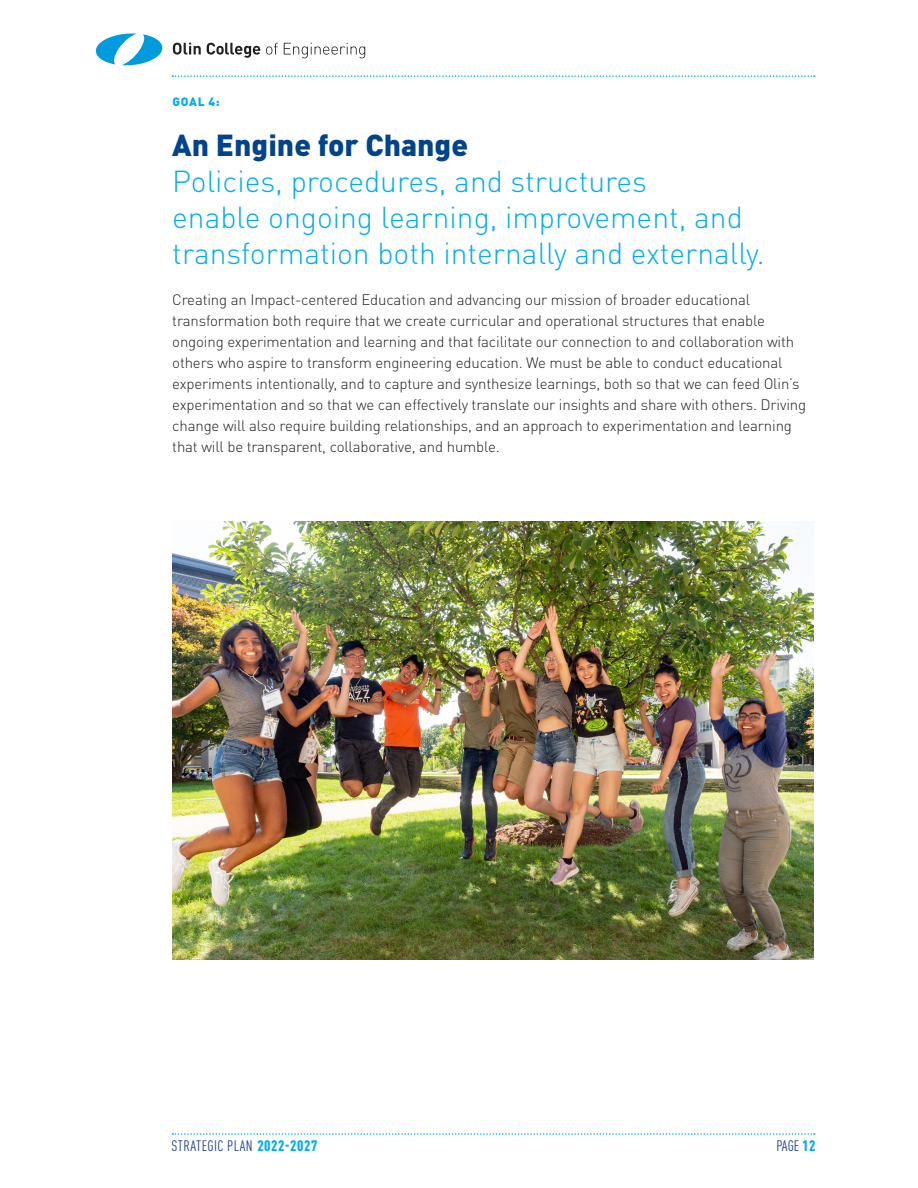
<style>
.page{position:relative;width:918px;height:1188px;background:#fff}
.page>*{position:absolute;margin:0;border:0;box-sizing:border-box;transform-origin:0 0}
.running_head{font:300 30px/36px "DINOT";color:#00aeef}
.Body_1st{font:300 15px/21px "DINOT";letter-spacing:-.01em;color:#231f20}
.t1{font:condensed 15px "DINOT";letter-spacing:.03em;color:#253f8e}
.Body_1st-2{font:900 12px "DINOT";color:#00aeef}
.s1{font-weight:900;color:#01448c}
.s2{font-weight:900;color:#00aeef}
</style>
<div class="page">
<svg style="left:173px;top:43px;width:192px;height:15px"></svg>
<svg style="left:95px;top:33px;width:68px;height:33px"></svg>
<svg style="left:172px;top:1133px;width:643px;height:2px"></svg>
<svg style="left:172px;top:75px;width:643px;height:2px"></svg>
<img style="left:172px;top:522px;width:642px;height:437px">
<p class="Body_1st-2" style="left:172px;top:94px;width:49px">GOAL 4:</p>
<p class="running_head" style="left:172px;top:127px;width:594px"><span class="s1">An Engine for Change<br></span>Policies, procedures, and structures<br>enable ongoing learning, improvement, and transformation both internally and externally.</p>
<p class="Body_1st" style="left:172px;top:289px;width:636px">Creating an Impact-centered Education and advancing our mission of broader educational transformation both require that we create curricular and operational structures that enable ongoing experimentation and learning and that facilitate our connection to and collaboration with others who aspire to transform engineering education. We must be able to conduct educational experiments intentionally, and to capture and synthesize learnings, both so that we can feed Olin’s experimentation and so that we can effectively translate our insights and share with others. Driving change will also require building relationships, and an approach to experimentation and learning that will be transparent, collaborative, and humble.</p>
<p class="t1" style="left:172px;top:1137px;width:147px">STRATEGIC PLAN <span class="s2">2022-2027</span></p>
<p class="t1" style="left:776px;top:1137px;width:41px">PAGE <span class="s2">12</span></p>
</div>
